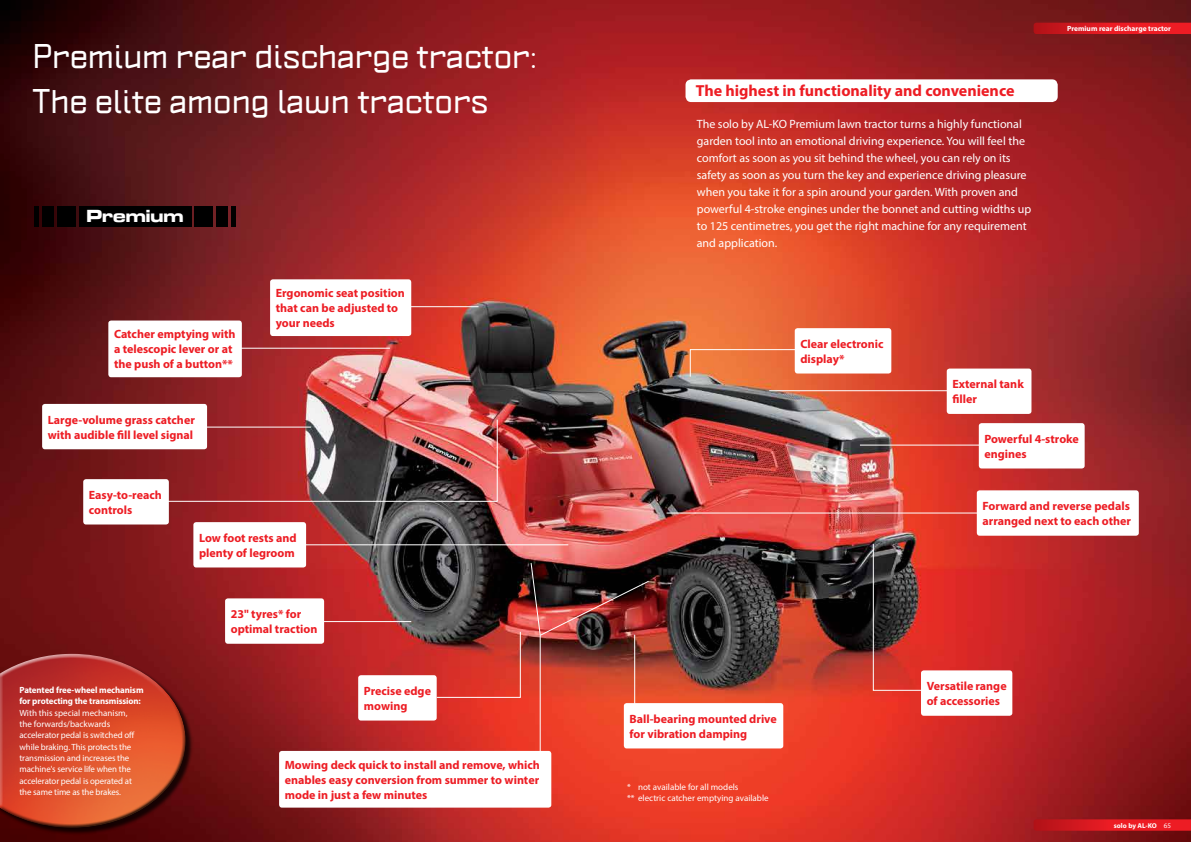
<style>
.page{position:relative;width:1191px;height:842px;background:#fff}
.page>*{position:absolute;margin:0;border:0;box-sizing:border-box;transform-origin:0 0}
.t1{font:30px/45.4px "Politica Bold Xp";color:#fff}
.t2{font:700 expanded 18.1px "Microgramma Com";color:#fff}
.t3{font:700 16px "Myriad Pro";color:#ed1d24}
.t4{font:700 12px/15px "Myriad Pro";color:#ed1d24}
.t5{font:12px/17px "Myriad Pro";color:#fff}
.t6{font:9px/11.3px "Myriad Pro";letter-spacing:-.01em;color:#fff}
.t7{font:700 9px/11.3px "Myriad Pro";letter-spacing:-.01em;color:#fff}
.t8{font:700 7.5px "Myriad Pro";color:#fff}
.t9{font:700 7px "Myriad Pro";color:#fff}
.s1{font-weight:400}
</style>
<div class="page">
<img style="left:0;top:0;width:1191px;height:842px">
<svg style="left:1033px;top:23px;width:158px;height:11px;background:#dd1921"></svg>
<svg style="left:1033px;top:819px;width:158px;height:12px;background:#d81920"></svg>
<div style="left:193px;top:522px;width:113px;height:45px;background:#fff;border-radius:3px"></div>
<div style="left:42px;top:404px;width:165px;height:45px;background:#fff;border-radius:3px"></div>
<div style="left:270px;top:279px;width:141px;height:57px;background:#fff;border-radius:3px"></div>
<div style="left:225px;top:598px;width:99px;height:46px;background:#fff;border-radius:3px"></div>
<div style="left:358px;top:675px;width:79px;height:45px;background:#fff;border-radius:3px"></div>
<div style="left:279px;top:751px;width:272px;height:57px;background:#fff;border-radius:3px"></div>
<hr style="left:232px;top:348px;width:158px;height:1px;background:#fff">
<hr style="left:314px;top:621px;width:97px;height:1px;background:#fff">
<svg style="left:436px;top:631px;width:85px;height:67px;background:#c1382f"></svg>
<div style="left:83px;top:479px;width:86px;height:45px;background:#fff;border-radius:3px"></div>
<img style="left:160px;top:419px;width:338px;height:83px">
<hr style="left:406px;top:306px;width:72px;height:1px;background:#fff">
<hr style="left:302px;top:544px;width:266px;height:1px;background:#fff">
<div style="left:0;top:655px;width:194px;height:181px;background:#000;opacity:.75"></div>
<div style="left:0;top:653px;width:178px;height:158px;background:#fff;opacity:.75"></div>
<div style="left:0;top:690px;width:187px;height:139px;background:#000;opacity:.75"></div>
<div style="left:42px;top:206px;width:11px;height:21px;background:#000"></div>
<div style="left:57px;top:206px;width:18px;height:21px;background:#000"></div>
<hr style="left:34px;top:206px;width:4px;height:21px;background:#000">
<div style="left:79px;top:206px;width:112px;height:21px;background:#000"></div>
<div style="left:217px;top:206px;width:11px;height:21px;background:#000"></div>
<div style="left:195px;top:206px;width:18px;height:21px;background:#000"></div>
<hr style="left:232px;top:206px;width:4px;height:21px;background:#000">
<div style="left:685px;top:79px;width:372px;height:23px;background:#fff;border-radius:6px"></div>
<div style="left:976px;top:490px;width:162px;height:46px;background:#fff;border-radius:3px"></div>
<div style="left:946px;top:369px;width:85px;height:45px;background:#fff;border-radius:3px"></div>
<div style="left:978px;top:423px;width:106px;height:45px;background:#fff;border-radius:3px"></div>
<div style="left:794px;top:328px;width:97px;height:45px;background:#fff;border-radius:3px"></div>
<svg style="left:689px;top:349px;width:110px;height:29px;background:#ed814e"></svg>
<hr style="left:769px;top:390px;width:181px;height:1px;background:#fff">
<hr style="left:860px;top:445px;width:120px;height:1px;background:#fff">
<hr style="left:666px;top:512px;width:312px;height:1px;background:#fff">
<div style="left:921px;top:670px;width:91px;height:46px;background:#fff;border-radius:3px"></div>
<img style="left:872px;top:543px;width:54px;height:148px">
<img style="left:530px;top:562px;width:130px;height:193px">
<div style="left:108px;top:320px;width:134px;height:57px;background:#fff;border-radius:3px"></div>
<div style="left:624px;top:703px;width:159px;height:45px;background:#fff;border-radius:3px"></div>
<h1 class="t1" style="left:33px;top:32px;width:506px">Premium rear discharge tractor:<br>The elite among lawn tractors</h1>
<h2 class="t2" style="left:86px;top:204px;width:98px">Premium</h2>
<p class="t4" style="left:114px;top:326px;width:123px">Catcher emptying with a telescopic lever or at the push of a button**</p>
<p class="t4" style="left:48px;top:412px;width:149px">Large-volume grass catcher with audible fill level signal</p>
<p class="t4" style="left:89px;top:487px;width:74px">Easy-to-reach controls</p>
<p class="t4" style="left:276px;top:285px;width:131px">Ergonomic seat position that can be adjusted to your needs</p>
<p class="t4" style="left:199px;top:530px;width:99px">Low foot rests and plenty of legroom</p>
<p class="t7" style="left:19px;top:684px;width:126px">Patented free-wheel mechanism for protecting the transmission:</p>
<p class="t6" style="left:19px;top:707px;width:117px">With this special mechanism, the forwards/backwards accelerator pedal is switched off while braking. This protects the transmission and increases the machine's service life when the accelerator pedal is operated at the same time as the brakes.</p>
<p class="t4" style="left:231px;top:606px;width:88px">23" tyres* for optimal traction</p>
<p class="t4" style="left:364px;top:683px;width:69px">Precise edge mowing</p>
<p class="t4" style="left:285px;top:757px;width:257px;text-align:justify">Mowing deck quick to install and remove, which enables easy conversion from summer to winter mode in just a few minutes</p>
<h3 class="t3" style="left:696px;top:81px;width:320px">The highest in functionality and convenience</h3>
<p class="t5" style="left:697px;top:115px;width:336px">The solo by AL-KO Premium lawn tractor turns a highly functional garden tool into an emotional driving experience. You will feel the comfort as soon as you sit behind the wheel, you can rely on its safety as soon as you turn the key and experience driving pleasure when you take it for a spin around your garden. With proven and powerful 4-stroke engines under the bonnet and cutting widths up to 125 centimetres, you get the right machine for any requirement and application.</p>
<p class="t4" style="left:800px;top:336px;width:85px">Clear electronic display*</p>
<p class="t8" style="left:1067px;top:24px;width:106px">Premium rear discharge tractor</p>
<p class="t4" style="left:952px;top:376px;width:73px">External tank filler</p>
<p class="t4" style="left:984px;top:431px;width:96px">Powerful 4-stroke engines</p>
<p class="t4" style="left:982px;top:498px;width:150px">Forward and reverse pedals arranged next to each other</p>
<p class="t4" style="left:629px;top:711px;width:149px">Ball-bearing mounted drive for vibration damping</p>
<p class="t6" style="left:627px;top:781px;width:143px">* not available for all models<br>** electric catcher emptying available</p>
<p class="t4" style="left:926px;top:678px;width:81px">Versatile range of accessories</p>
<p class="t9" style="left:1113px;top:821px;width:59px">solo by AL-KO <span class="s1">65</span></p>
</div>
